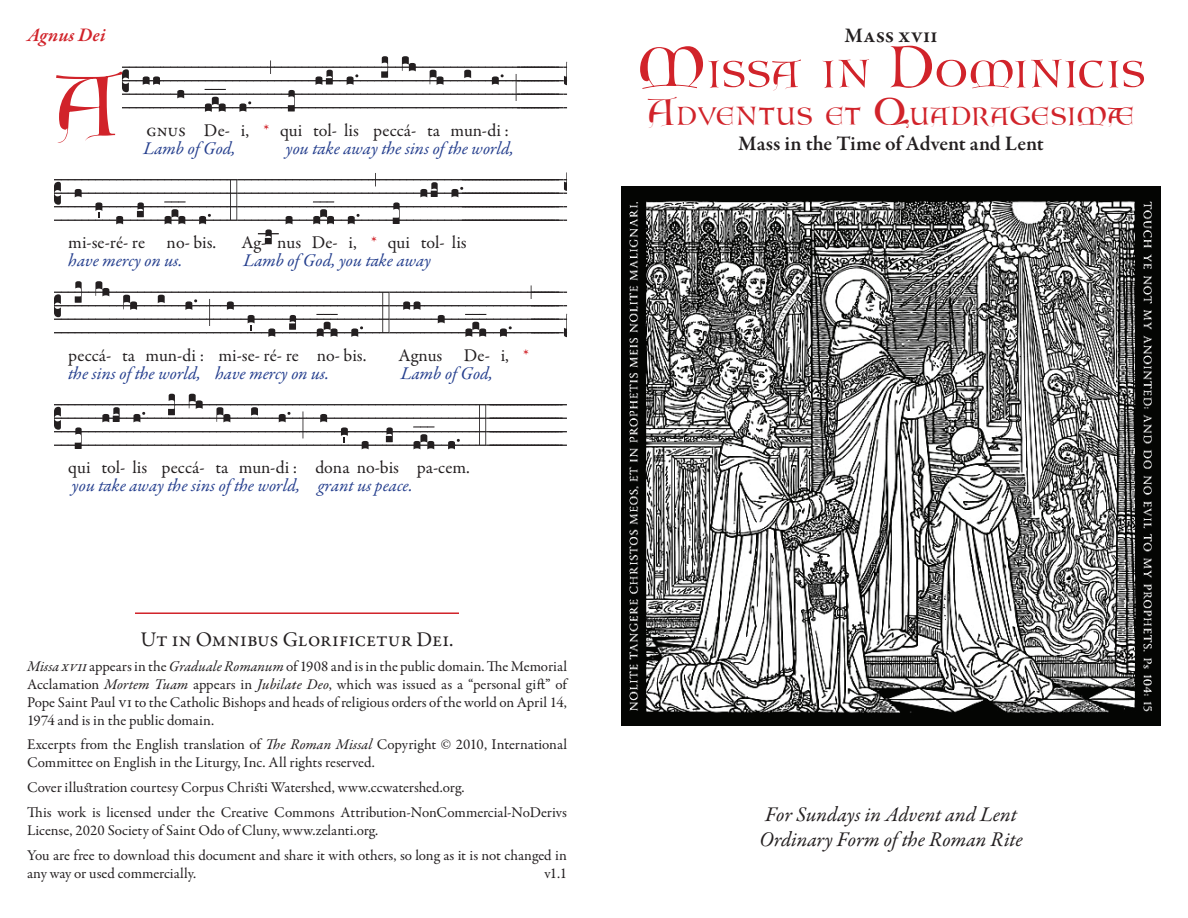
<style>
.page{position:relative;width:1188px;height:918px;background:#fff}
.page>*{position:absolute;margin:0;border:0;box-sizing:border-box;transform-origin:0 0}
.t1{font:58.5px "Lombardic";letter-spacing:-.015em;color:#d1232a}
.t2{font:54px "Caeciliae Boldstaff";color:#231f20}
.t3{font:39px "Lombardic";letter-spacing:-.015em;color:#d1232a}
.t4{font:italic 21px/25.2px "Garamond Premr Pro";color:#231f20}
.t5{font:600 21px "Garamond Premr Pro";letter-spacing:-.005em;color:#231f20}
.t6{font:21px "Garamond Premr Pro";color:#231f20}
.t7{font:600 21px "Garamond Premr Pro";letter-spacing:.015em;color:#231f20}
.t8{font:italic 600 19.5px "Garamond Premr Pro";letter-spacing:.01em;color:#d1232a}
.t9{font:18px/18px "Garamond Premr Pro";color:#231f20}
.t10{font:italic 18px "Garamond Premr Pro";color:#253f8e}
.t11{font:15px/18px "Garamond Premr Pro";letter-spacing:-.005em;color:#231f20}
.s1{font-family:"Lombardic";font-size:90px;color:#d1232a}
.s2{color:#d1232a}
.s3{font-style:italic;color:#253f8e}
.s4{font-style:italic}
</style>
<div class="page">
<hr style="left:135px;top:612px;width:324px;height:2px;background:#d1232a">
<img style="left:622px;top:186px;width:539px;height:540px">
<h3 class="t8" style="left:27px;top:23px;width:80px">Agnus Dei</h3>
<h2 class="t2" style="left:54px;top:57px;width:515px"><span class="s1">A</span> 5D==5P-5P-==3P===1P2H2PH1P2H==1P.===+==13P===5P-56P==5P.====68P==87C==65C===6P===5P.==;//////5U</h2>
<p class="t9" style="left:144px;top:121px;width:367px">gnus De- i, <span class="s2">*</span> qui tol- lis peccá- ta mun-di :<br><span class="s3">Lamb of God,</span></p>
<p class="t10" style="left:286px;top:137px;width:230px">you take away the sins of the world,</p>
<h2 class="t2" style="left:54px;top:170px;width:515px">5D==5P==3PI==1P==23P===1P2H2PH1P2H==1P.===||====BAP==1P===1P2H2PH1P2H==1P.==-+==13P===5P-56P==5P.=//////////////6U</h2>
<p class="t9" style="left:68px;top:234px;width:149px">mi-se-ré- re no- bis.</p>
<p class="t9" style="left:241px;top:234px;width:227px">Ag- nus De- i, <span class="s2">*</span> qui tol- lis</p>
<p class="t10" style="left:68px;top:249px;width:116px">have mercy on us.</p>
<p class="t10" style="left:243px;top:249px;width:189px">Lamb of God, you take away</p>
<h2 class="t2" style="left:54px;top:282px;width:515px">5D==68P==87C==65C===6P===5P.==;==5P==3PI==1P==23P===1P2H2PH1P2H==1P.===||==5P-5P-==3P===1P2H2PH1P2H==1P.===+////1U</h2>
<p class="t9" style="left:68px;top:346px;width:300px">peccá- ta mun-di : mi-se- ré- re no- bis.</p>
<p class="t9" style="left:399px;top:346px;width:132px">Agnus De- i, <span class="s2">*</span></p>
<p class="t10" style="left:68px;top:362px;width:262px">the sins of the world, have mercy on us.</p>
<p class="t10" style="left:401px;top:362px;width:94px">Lamb of God,</p>
<h2 class="t2" style="left:54px;top:395px;width:514px">5D==13P===5P-56P==5P.====68P==87C==65C===6P===5P.==;==5P==3PI==1P==-23P===1P2H2PH1P2H==1P.===||=///////////</h2>
<p class="t9" style="left:68px;top:459px;width:403px">qui tol- lis peccá- ta mun-di : dona no-bis pa-cem.</p>
<p class="t10" style="left:72px;top:474px;width:343px">you take away the sins of the world, grant us peace.</p>
<h3 class="t6" style="left:141px;top:627px;width:314px">Ut in Omnibus Glorificetur Dei.</h3>
<p class="t11" style="left:27px;top:657px;width:543px;text-align:justify"><span class="s4">Missa xvii</span> appears in the <span class="s4">Graduale Romanum</span> of 1908 and is in the public domain. The Memorial Acclamation <span class="s4">Mortem Tuam</span> appears in <span class="s4">Jubilate Deo</span>, which was issued as a “personal gift” of Pope Saint Paul vi to the Catholic Bishops and heads of religious orders of the world on April 14, 1974 and is in the public domain.</p>
<p class="t11" style="left:27px;top:736px;width:542px">Excerpts from the English translation of <span class="s4">The Roman Missal</span> Copyright © 2010, International<br>Committee on English in the Liturgy, Inc. All rights reserved.</p>
<p class="t11" style="left:27px;top:775px;width:542px;line-height:24.8px">Cover illustration courtesy Corpus Christi Watershed, www.ccwatershed.org.<br>This work is licensed under the Creative Commons Attribution-NonCommercial-NoDerivs</p>
<p class="t11" style="left:27px;top:818px;width:541px;line-height:24.8px">License, 2020 Society of Saint Odo of Cluny, www.zelanti.org.<br>You are free to download this document and share it with others, so long as it is not changed in</p>
<p class="t11" style="left:27px;top:864px;width:171px">any way or used commercially.</p>
<p class="t11" style="left:544px;top:864px;width:24px">v1.1</p>
<h3 class="t7" style="left:844px;top:23px;width:95px">Mass xvii</h3>
<h1 class="t1" style="left:636px;top:41px;width:511px">Missa in Dominicis</h1>
<h3 class="t3" style="left:647px;top:94px;width:489px">Adventus et Quadragesimæ</h3>
<h3 class="t5" style="left:738px;top:131px;width:307px">Mass in the Time of Advent and Lent</h3>
<h3 class="t4" style="left:759px;top:803px;width:265px">For Sundays in Advent and Lent<br>Ordinary Form of the Roman Rite</h3>
</div>
